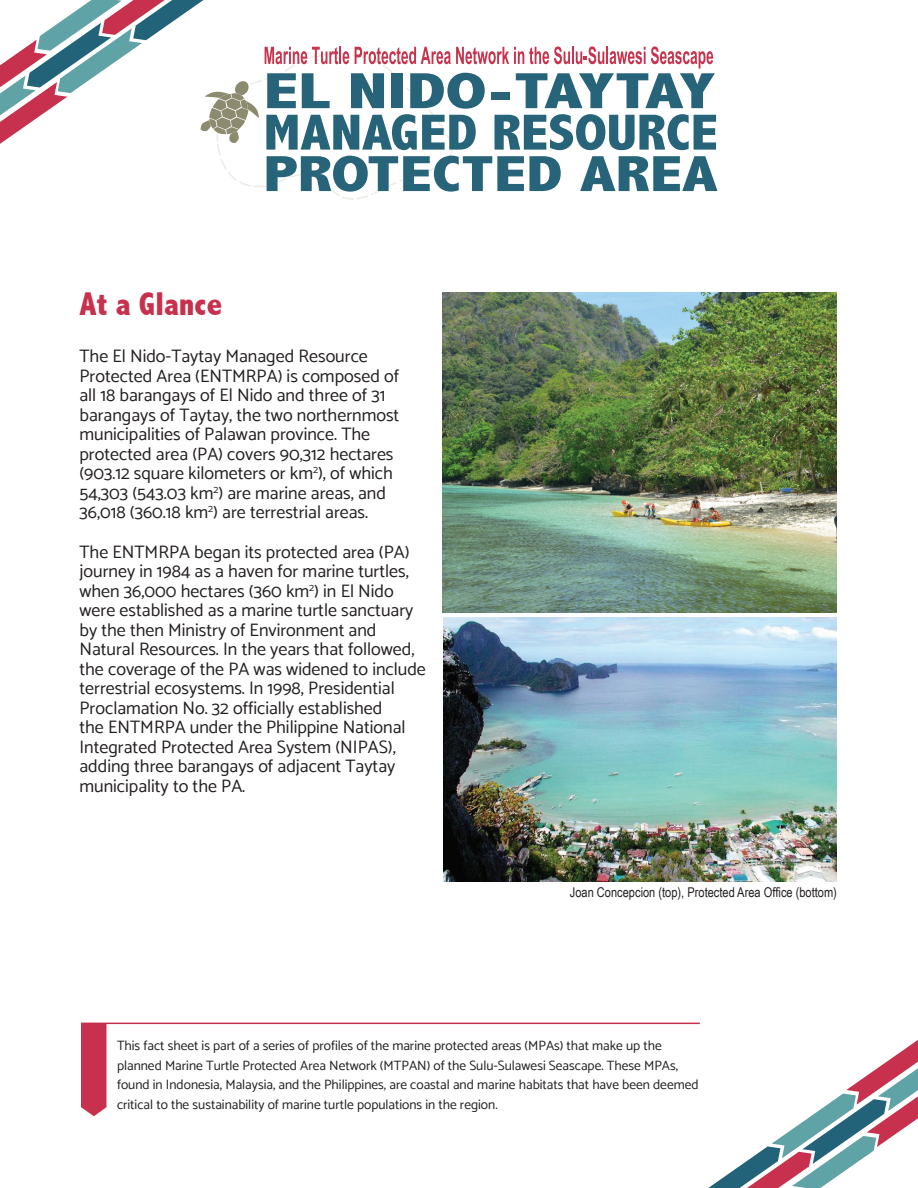
<style>
.page{position:relative;width:918px;height:1188px;background:#fff}
.page>*{position:absolute;margin:0;border:0;box-sizing:border-box;transform-origin:0 0}
.t1{font:800 condensed 33px "Abadi";color:#c8314d}
.t2{font:18px/19.5px "Catamaran";color:#231f20}
.t3{font:13.5px/19.5px "Catamaran";color:#231f20}
.t4{font:13.5px "Arial Narrow";color:#231f20}
</style>
<div class="page">
<svg style="left:708px;top:1040px;width:210px;height:148px"></svg>
<div style="left:81px;top:1024px;width:25px;height:92px;background:#c8314d"></div>
<hr style="left:81px;top:1023px;width:619px;height:1px;background:#c8314d">
<svg style="left:0;top:0;width:718px;height:200px"></svg>
<img style="left:443px;top:292px;width:394px;height:321px">
<img style="left:444px;top:617px;width:393px;height:265px">
<h1 class="t1" style="left:80px;top:285px;width:144px">At a Glance</h1>
<p class="t2" style="left:79px;top:346px;width:321px">The El Nido-Taytay Managed Resource Protected Area (ENTMRPA) is composed of all 18 barangays of El Nido and three of 31 barangays of Taytay, the two northernmost municipalities of Palawan province. The protected area (PA) covers 90,312 hectares (903.12 square kilometers or km<sup>2</sup>), of which 54,303 (543.03 km<sup>2</sup>) are marine areas, and 36,018 (360.18 km<sup>2</sup>) are terrestrial areas.</p>
<p class="t2" style="left:79px;top:542px;width:348px">The ENTMRPA began its protected area (PA) journey in 1984 as a haven for marine turtles, when 36,000 hectares (360 km<sup>2</sup>) in El Nido were established as a marine turtle sanctuary by the then Ministry of Environment and Natural Resources. In the years that followed, the coverage of the PA was widened to include terrestrial ecosystems. In 1998, Presidential Proclamation No. 32 officially established<br>the ENTMRPA under the Philippine National Integrated Protected Area System (NIPAS), adding three barangays of adjacent Taytay municipality to the PA.</p>
<p class="t4" style="left:570px;top:882px;width:269px">Joan Concepcion (top), Protected Area Office (bottom)</p>
<p class="t3" style="left:117px;top:1036px;width:583px">This fact sheet is part of a series of profiles of the marine protected areas (MPAs) that make up the planned Marine Turtle Protected Area Network (MTPAN) of the Sulu-Sulawesi Seascape. These MPAs, found in Indonesia, Malaysia, and the Philippines, are coastal and marine habitats that have been deemed critical to the sustainability of marine turtle populations in the region.</p>
</div>
